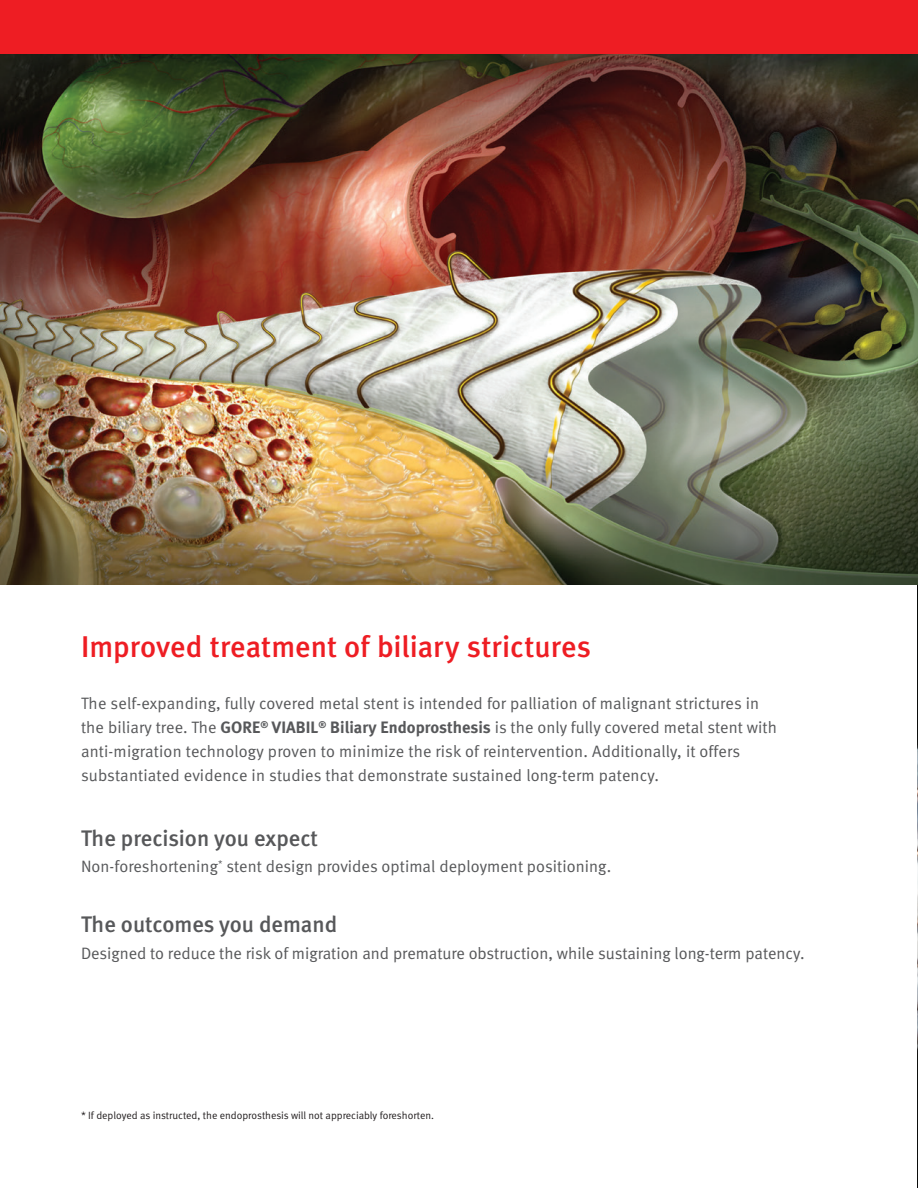
<style>
.page{position:relative;width:918px;height:1188px;background:#fff}
.page>*{position:absolute;margin:0;border:0;box-sizing:border-box;transform-origin:0 0}
.head{font:30px "Meta Medium LF";color:#ee1d23}
.t1{font:22.5px "Meta Medium LF";color:#57585a}
.t2{font:16.5px/24px "Meta Normal LF";letter-spacing:.005em;color:#57585a}
.t3{font:10.5px "Meta Normal LF";color:#231f20}
.s1{font-family:"Meta Bold LF"}
</style>
<div class="page">
<img style="left:917px;top:584px;width:1px;height:604px">
<img style="left:0;top:54px;width:918px;height:530px">
<div style="left:0;top:0;width:918px;height:54px;background:#ee1d23"></div>
<p class="head" style="left:81px;top:629px;width:511px">Improved treatment of biliary strictures</p>
<p class="t2" style="left:81px;top:691px;width:698px">The self-expanding, fully covered metal stent is intended for palliation of malignant strictures in the biliary tree. The <span class="s1">GORE</span><sup>®</sup> <span class="s1">VIABIL</span><sup>®</sup> <span class="s1">Biliary Endoprosthesis</span> is the only fully covered metal stent with anti-migration technology proven to minimize the risk of reintervention. Additionally, it offers substantiated evidence in studies that demonstrate sustained long-term patency.</p>
<p class="t1" style="left:81px;top:825px;width:239px">The precision you expect</p>
<p class="t2" style="left:81px;top:855px;width:532px">Non-foreshortening<sup>*</sup> stent design provides optimal deployment positioning.</p>
<p class="t1" style="left:81px;top:912px;width:258px">The outcomes you demand</p>
<p class="t2" style="left:81px;top:942px;width:725px">Designed to reduce the risk of migration and premature obstruction, while sustaining long-term patency.</p>
<p class="t3" style="left:81px;top:1109px;width:355px">* If deployed as instructed, the endoprosthesis will not appreciably foreshorten.</p>
</div>
